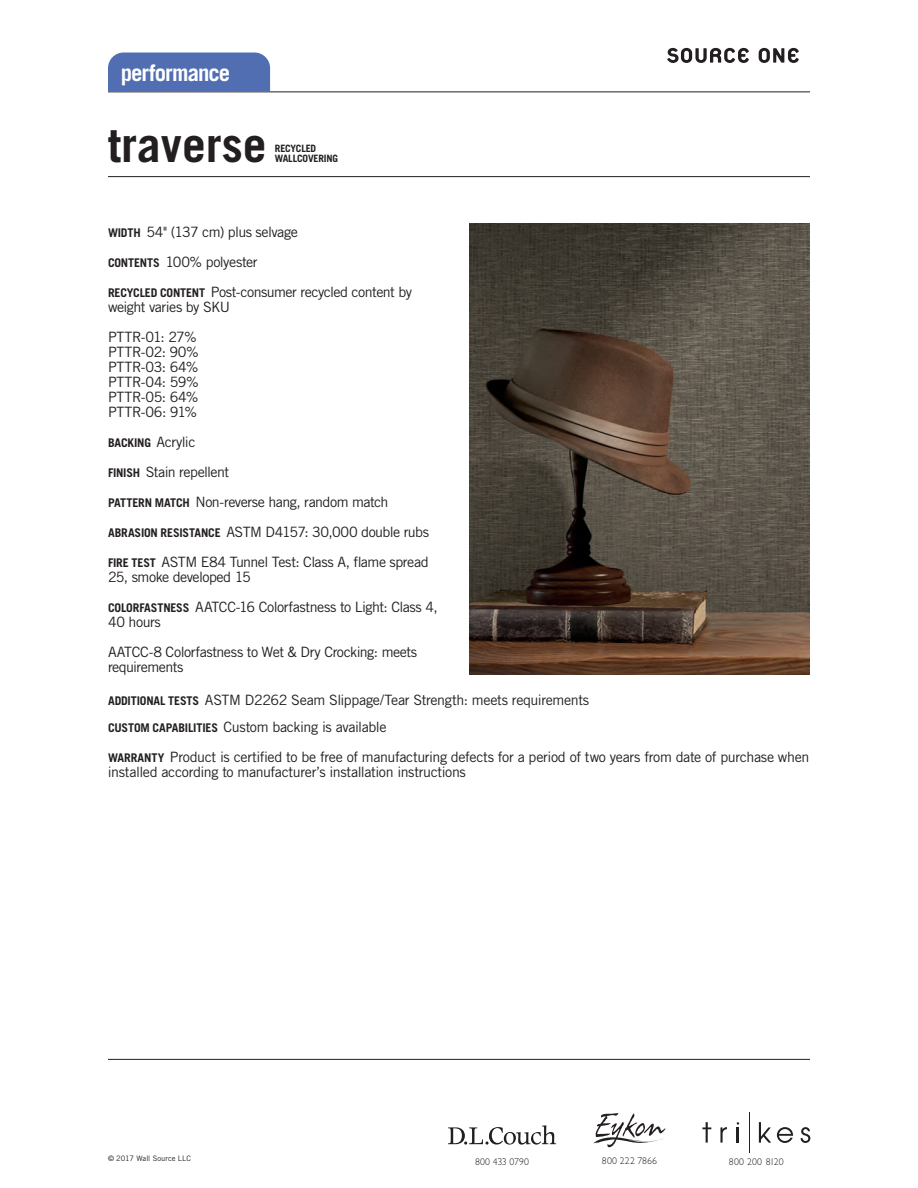
<style>
.page{position:relative;width:918px;height:1188px;background:#fff}
.page>*{position:absolute;margin:0;border:0;box-sizing:border-box;transform-origin:0 0}
.t1{font:700 47.7px "Trade Gothic";color:#231f20}
.t2{font:700 22.8px "Trade Gothic";letter-spacing:-.04em;color:#fff}
.t3{font:14.25px/30px "Trade Gothic";letter-spacing:-.03em;color:#231f20}
.t4{font:700 12px "Trade Gothic";letter-spacing:-.015em;color:#231f20}
.t5{font:700 10.2px/9.3px "Trade Gothic";letter-spacing:-.02em;color:#231f20}
.t6{font:300 9.75px "Gill Sans";color:#231f20}
.t7{font:7.5px "Trade Gothic";letter-spacing:.01em;color:#231f20}
.s1{font-weight:700;font-size:12px}
.s2{font-weight:400;font-size:14.25px}
</style>
<div class="page">
<hr style="left:108px;top:1059px;width:702px;height:1px;background:#231f20">
<hr style="left:108px;top:92px;width:702px;height:1px;background:#231f20">
<hr style="left:108px;top:176px;width:702px;height:1px;background:#231f20">
<svg style="left:667px;top:48px;width:82px;height:15px"></svg>
<svg style="left:759px;top:48px;width:40px;height:15px"></svg>
<div style="left:108px;top:53px;width:162px;height:39px;background:#526eb2"></div>
<img style="left:469px;top:223px;width:341px;height:451px">
<svg style="left:448px;top:1125px;width:108px;height:20px"></svg>
<hr style="left:749px;top:1112px;width:1px;height:41px;background:#231f20">
<svg style="left:594px;top:1113px;width:216px;height:35px"></svg>
<p class="t2" style="left:121px;top:59px;width:111px">performance</p>
<p class="t1" style="left:108px;top:115px;width:160px">traverse</p>
<p class="t5" style="left:275px;top:144px;width:65px">RECYCLED<br>WALLCOVERING</p>
<p class="t3" style="left:108px;top:217px;width:306px"><span class="s1">WIDTH</span> 54" (137 cm) plus selvage<br><span class="s1">CONTENTS</span> 100% polyester<br><span class="s1">RECYCLED CONTENT</span> Post-consumer recycled content by</p>
<p class="t3" style="left:108px;top:292px;width:124px">weight varies by SKU<br>PTTR-01: 27%</p>
<p class="t3" style="left:108px;top:344px;width:92px;line-height:15px;text-align:justify">PTTR-02: 90% PTTR-03: 64% PTTR-04: 59% PTTR-05: 64% PTTR-06: 91%</p>
<p class="t4" style="left:108px;top:435px;width:89px">BACKING <span class="s2">Acrylic</span></p>
<p class="t3" style="left:108px;top:457px;width:323px"><span class="s1">FINISH</span> Stain repellent<br><span class="s1">PATTERN MATCH</span> Non-reverse hang, random match <span class="s1">ABRASION RESISTANCE</span> ASTM D4157: 30,000 double rubs <span class="s1">FIRE TEST</span> ASTM E84 Tunnel Test: Class A, flame spread</p>
<p class="t3" style="left:108px;top:562px;width:331px">25, smoke developed 15<br><span class="s1">COLORFASTNESS</span> AATCC-16 Colorfastness to Light: Class 4,</p>
<p class="t3" style="left:108px;top:607px;width:311px">40 hours<br>AATCC-8 Colorfastness to Wet &amp; Dry Crocking: meets</p>
<p class="t3" style="left:108px;top:652px;width:77px">requirements</p>
<p class="t3" style="left:108px;top:686px;width:483px;line-height:27px"><span class="s1">ADDITIONAL TESTS</span> ASTM D2262 Seam Slippage/Tear Strength: meets requirements<br><span class="s1">CUSTOM CAPABILITIES</span> Custom backing is available</p>
<p class="t3" style="left:108px;top:749px;width:703px;line-height:15px"><span class="s1">WARRANTY</span> Product is certified to be free of manufacturing defects for a period of two years from date of purchase when installed according to manufacturer’s installation instructions</p>
<p class="t7" style="left:108px;top:1154px;width:85px">© 2017 Wall Source LLC</p>
<p class="t6" style="left:475px;top:1154px;width:55px">800 433 0790</p>
<p class="t6" style="left:602px;top:1153px;width:56px">800 222 7866</p>
<p class="t6" style="left:729px;top:1154px;width:56px">800 200 8120</p>
</div>
